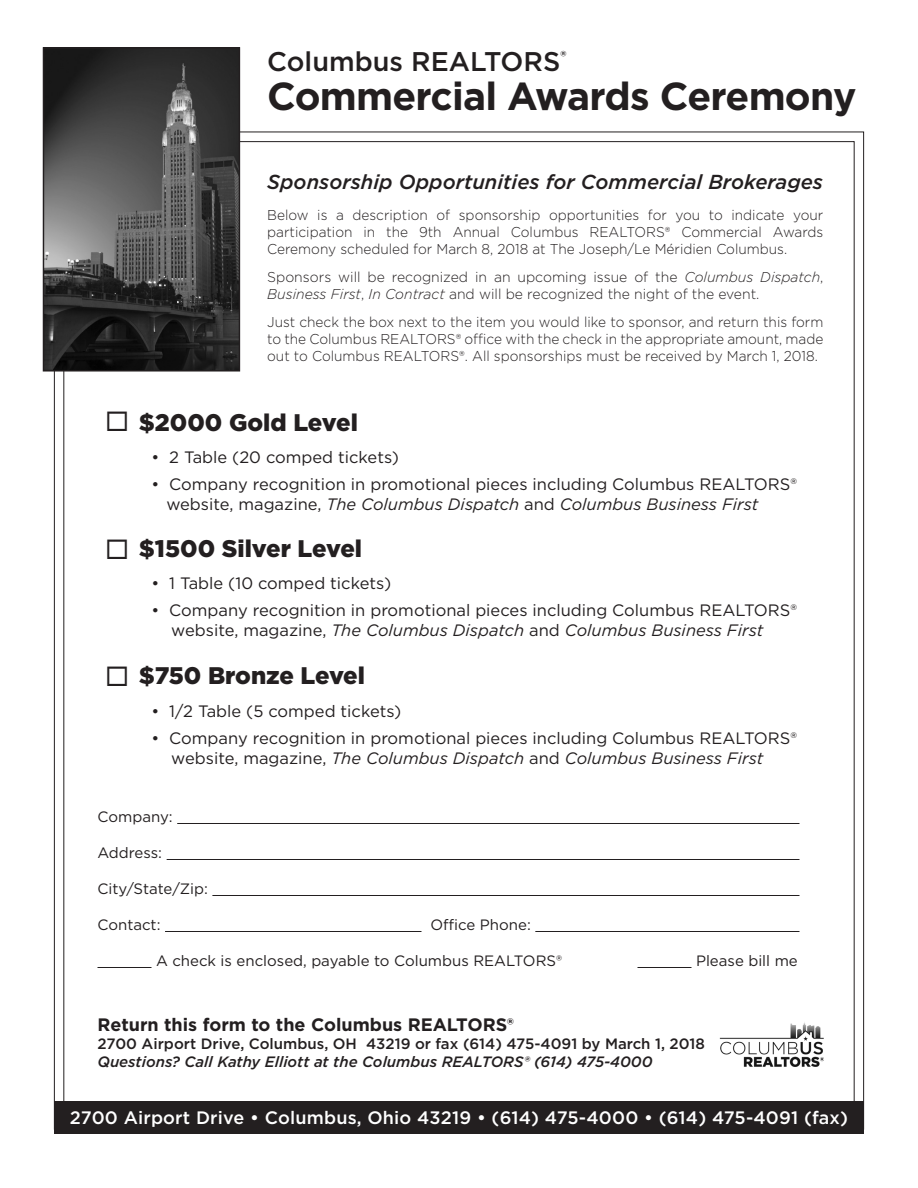
<style>
.page{position:relative;width:918px;height:1188px;background:#fff}
.page>*{position:absolute;margin:0;border:0;box-sizing:border-box;transform-origin:0 0}
.t1{font:700 39px "Gotham";letter-spacing:-.02em;color:#231f20}
.t2{font:500 27px "Gotham";color:#231f20}
.t3{font:900 24px "Gotham";color:#231f20}
.t4{font:italic 500 20.25px "Gotham";color:#231f20}
.t5{font:500 18px "Gotham";letter-spacing:.01em;color:#fff}
.t6{font:700 18px "Gotham";color:#231f20}
.t7{font:16.5px "Gotham";color:#231f20}
.t8{font:italic 16.5px "Gotham";color:#231f20}
.t9{font:15px "Gotham";color:#231f20}
.t10{font:500 15px "Gotham";color:#231f20}
.t11{font:italic 500 15px "Gotham";color:#231f20}
.t12{font:300 14.25px/17.1px "Gotham";color:#231f20;text-align:justify;scale:.96 1}
.t13{font:300 14.25px/17.1px "Gotham";color:#231f20}
.s1{font-style:italic}
.s2{font-family:"Minion Pro";font-weight:400;color:#fff}
.s3{font-style:normal}
</style>
<div class="page">
<div style="left:54px;top:1101px;width:810px;height:33px;background:#231f20"></div>
<img style="left:45px;top:49px;width:193px;height:321px">
<div style="left:43px;top:47px;width:197px;height:325px;border:1px solid #231f20"></div>
<hr style="left:177px;top:823px;width:623px;height:1px;background:#231f20">
<hr style="left:167px;top:859px;width:633px;height:1px;background:#231f20">
<hr style="left:212px;top:895px;width:587px;height:1px;background:#231f20">
<hr style="left:165px;top:931px;width:257px;height:1px;background:#231f20">
<hr style="left:535px;top:931px;width:265px;height:1px;background:#231f20">
<hr style="left:98px;top:967px;width:54px;height:1px;background:#231f20">
<hr style="left:637px;top:967px;width:54px;height:1px;background:#231f20">
<img style="left:720px;top:1022px;width:104px;height:45px">
<p class="t2" style="left:267px;top:44px;width:301px">Columbus REALTORS<sup>®</sup></p>
<p class="t1" style="left:267px;top:70px;width:591px">Commercial Awards Ceremony</p>
<p class="t4" style="left:267px;top:169px;width:557px">Sponsorship Opportunities for Commercial Brokerages</p>
<p class="t12" style="left:267px;top:206px;width:581px">Below is a description of sponsorship opportunities for you to indicate your participation in the 9th Annual Columbus REALTORS® Commercial Awards Ceremony scheduled for March 8, 2018 at The Joseph/Le Méridien Columbus.</p>
<p class="t13" style="left:267px;top:268px;width:558px">Sponsors will be recognized in an upcoming issue of the <span class="s1">Columbus Dispatch</span>,<br><span class="s1">Business First</span>, <span class="s1">In Contract</span> and will be recognized the night of the event.</p>
<p class="t12" style="left:267px;top:313px;width:581px">Just check the box next to the item you would like to sponsor, and return this form to the Columbus REALTORS® office with the check in the appropriate amount, made out to Columbus REALTORS®. All sponsorships must be received by March 1, 2018.</p>
<p class="t3" style="left:98px;top:406px;width:262px"><span class="s2">___</span> $2000 Gold Level</p>
<p class="t7" style="left:152px;top:447px;width:249px">• 2 Table (20 comped tickets)</p>
<p class="t7" style="left:152px;top:474px;width:647px">• Company recognition in promotional pieces including Columbus REALTORS®</p>
<p class="t8" style="left:166px;top:493px;width:594px"><span class="s3">website, magazine,</span> The Columbus Dispatch <span class="s3">and</span> Columbus Business First</p>
<p class="t3" style="left:98px;top:532px;width:266px"><span class="s2">___</span> $1500 Silver Level</p>
<p class="t7" style="left:152px;top:573px;width:241px">• 1 Table (10 comped tickets)</p>
<p class="t7" style="left:152px;top:600px;width:647px">• Company recognition in promotional pieces including Columbus REALTORS®</p>
<p class="t8" style="left:171px;top:619px;width:594px"><span class="s3">website, magazine,</span> The Columbus Dispatch <span class="s3">and</span> Columbus Business First</p>
<p class="t3" style="left:98px;top:659px;width:269px"><span class="s2">___</span> $750 Bronze Level</p>
<p class="t7" style="left:152px;top:700px;width:251px">• 1/2 Table (5 comped tickets)</p>
<p class="t7" style="left:152px;top:727px;width:647px">• Company recognition in promotional pieces including Columbus REALTORS®</p>
<p class="t8" style="left:171px;top:747px;width:594px"><span class="s3">website, magazine,</span> The Columbus Dispatch <span class="s3">and</span> Columbus Business First</p>
<p class="t9" style="left:98px;top:807px;width:77px">Company:</p>
<p class="t9" style="left:98px;top:843px;width:66px">Address:</p>
<p class="t9" style="left:98px;top:879px;width:112px">City/State/Zip:</p>
<p class="t9" style="left:98px;top:915px;width:65px">Contact:</p>
<p class="t9" style="left:430px;top:915px;width:102px">Office Phone:</p>
<p class="t9" style="left:156px;top:951px;width:408px">A check is enclosed, payable to Columbus REALTORS®</p>
<p class="t9" style="left:696px;top:951px;width:103px">Please bill me</p>
<p class="t6" style="left:98px;top:1012px;width:418px">Return this form to the Columbus REALTORS®</p>
<p class="t10" style="left:98px;top:1034px;width:609px">2700 Airport Drive, Columbus, OH 43219 or fax (614) 475-4091 by March 1, 2018</p>
<p class="t11" style="left:98px;top:1052px;width:557px">Questions? Call Kathy Elliott at the Columbus REALTORS® (614) 475-4000</p>
<p class="t5" style="left:70px;top:1106px;width:780px">2700 Airport Drive • Columbus, Ohio 43219 • (614) 475-4000 • (614) 475-4091 (fax)</p>
</div>
